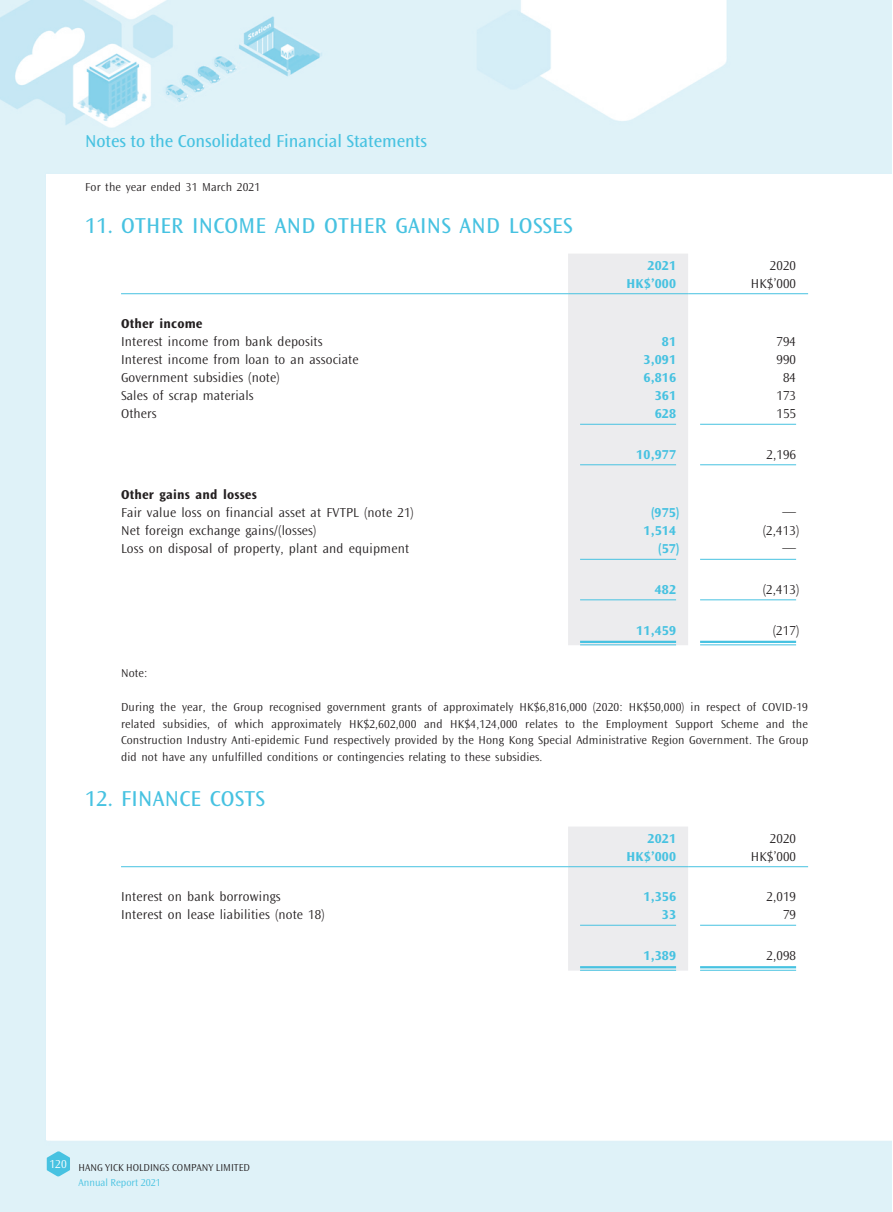
<style>
.page{position:relative;width:893px;height:1212px;background:#fff}
.page>*{position:absolute;margin:0;border:0;box-sizing:border-box;transform-origin:0 0}
._03_H1{font:22.5px "Ocean Sans Std";letter-spacing:.01em;color:#47c2e1}
.t1{font:18px "Ocean Sans Std";color:#47c2e1}
._15_Table_Stub{font:300 13.5px "Ocean Sans Std";letter-spacing:.01em;color:#231f20}
._01_Body_Text{font:700 13.5px "Ocean Sans Std";letter-spacing:.015em;color:#47c2e1}
._01_Body_Text-2{font:300 13.5px "Ocean Sans Std";letter-spacing:.01em;color:#231f20}
._15_Table_Stub-2{font:700 13.5px "Ocean Sans Std";letter-spacing:.015em;color:#231f20}
._02_Note_Text{font:300 12px/16.5px "Ocean Sans Std";letter-spacing:.01em;color:#231f20;text-align:justify}
.t2{font:300 12px "Ocean Sans Std";color:#fff}
.t3{font:300 10.5px "Ocean Sans Std";color:#231f20}
.t4{font:300 10.5px "Ocean Sans Std";color:#47c2e1}
</style>
<div class="page">
<img style="left:0;top:0;width:892px;height:1212px">
<div style="left:47px;top:174px;width:846px;height:966px;background:#fff"></div>
<svg style="left:47px;top:1151px;width:23px;height:25px"></svg>
<div style="left:568px;top:254px;width:120px;height:391px;background:#ececee"></div>
<hr style="left:121px;top:293px;width:447px;height:1px;background:#47c2e1">
<hr style="left:568px;top:293px;width:120px;height:1px;background:#47c2e1">
<hr style="left:688px;top:293px;width:120px;height:1px;background:#47c2e1">
<hr style="left:580px;top:424px;width:96px;height:1px;background:#47c2e1">
<hr style="left:700px;top:424px;width:96px;height:1px;background:#47c2e1">
<hr style="left:580px;top:464px;width:96px;height:1px;background:#47c2e1">
<hr style="left:700px;top:464px;width:96px;height:1px;background:#47c2e1">
<hr style="left:580px;top:559px;width:96px;height:1px;background:#47c2e1">
<hr style="left:700px;top:559px;width:96px;height:1px;background:#47c2e1">
<hr style="left:580px;top:599px;width:96px;height:1px;background:#47c2e1">
<hr style="left:700px;top:599px;width:96px;height:1px;background:#47c2e1">
<hr style="left:580px;top:641px;width:96px;height:2px;background:#47c2e1">
<hr style="left:580px;top:644px;width:96px;height:1px;background:#47c2e1">
<hr style="left:700px;top:641px;width:96px;height:2px;background:#47c2e1">
<hr style="left:700px;top:644px;width:96px;height:1px;background:#47c2e1">
<div style="left:568px;top:827px;width:120px;height:143px;background:#ececee"></div>
<hr style="left:121px;top:866px;width:447px;height:1px;background:#47c2e1">
<hr style="left:568px;top:866px;width:120px;height:1px;background:#47c2e1">
<hr style="left:688px;top:866px;width:120px;height:1px;background:#47c2e1">
<hr style="left:580px;top:925px;width:96px;height:1px;background:#47c2e1">
<hr style="left:700px;top:925px;width:96px;height:1px;background:#47c2e1">
<hr style="left:580px;top:966px;width:96px;height:2px;background:#47c2e1">
<hr style="left:580px;top:970px;width:96px;height:1px;background:#47c2e1">
<hr style="left:700px;top:966px;width:96px;height:2px;background:#47c2e1">
<hr style="left:700px;top:970px;width:96px;height:1px;background:#47c2e1">
<h2 class="t1" style="left:85px;top:131px;width:343px">Notes to the Consolidated Financial Statements</h2>
<p class="_02_Note_Text" style="left:85px;top:179px;width:177px">For the year ended 31 March 2021</p>
<p class="_03_H1" style="left:85px;top:213px;width:489px">11. OTHER INCOME AND OTHER GAINS AND LOSSES</p>
<p class="_01_Body_Text" style="left:647px;top:258px;width:30px">2021</p>
<p class="_01_Body_Text-2" style="left:770px;top:258px;width:28px">2020</p>
<p class="_01_Body_Text" style="left:627px;top:276px;width:51px">HK$’000</p>
<p class="_01_Body_Text-2" style="left:751px;top:276px;width:47px">HK$’000</p>
<p class="_15_Table_Stub-2" style="left:121px;top:316px;width:83px">Other income</p>
<p class="_15_Table_Stub" style="left:121px;top:334px;width:203px">Interest income from bank deposits</p>
<p class="_01_Body_Text" style="left:662px;top:334px;width:16px">81</p>
<p class="_01_Body_Text-2" style="left:776px;top:334px;width:21px">794</p>
<p class="_15_Table_Stub" style="left:121px;top:352px;width:239px">Interest income from loan to an associate</p>
<p class="_01_Body_Text" style="left:643px;top:352px;width:34px">3,091</p>
<p class="_01_Body_Text-2" style="left:776px;top:352px;width:21px">990</p>
<p class="_15_Table_Stub" style="left:121px;top:370px;width:160px">Government subsidies (note)</p>
<p class="_01_Body_Text" style="left:643px;top:370px;width:34px">6,816</p>
<p class="_01_Body_Text-2" style="left:783px;top:370px;width:15px">84</p>
<p class="_15_Table_Stub" style="left:121px;top:388px;width:134px">Sales of scrap materials</p>
<p class="_01_Body_Text" style="left:655px;top:388px;width:23px">361</p>
<p class="_01_Body_Text-2" style="left:776px;top:388px;width:21px">173</p>
<p class="_15_Table_Stub" style="left:121px;top:406px;width:37px">Others</p>
<p class="_01_Body_Text" style="left:655px;top:406px;width:23px">628</p>
<p class="_01_Body_Text-2" style="left:776px;top:406px;width:21px">155</p>
<p class="_01_Body_Text" style="left:636px;top:447px;width:41px">10,977</p>
<p class="_01_Body_Text-2" style="left:766px;top:447px;width:31px">2,196</p>
<p class="_15_Table_Stub-2" style="left:121px;top:487px;width:137px">Other gains and losses</p>
<p class="_15_Table_Stub" style="left:121px;top:505px;width:294px">Fair value loss on financial asset at FVTPL (note 21)</p>
<p class="_01_Body_Text" style="left:651px;top:505px;width:30px">(975)</p>
<p class="_01_Body_Text-2" style="left:783px;top:504px;width:15px">—</p>
<p class="_15_Table_Stub" style="left:121px;top:523px;width:197px">Net foreign exchange gains/(losses)</p>
<p class="_01_Body_Text" style="left:643px;top:523px;width:34px">1,514</p>
<p class="_01_Body_Text-2" style="left:763px;top:523px;width:38px">(2,413)</p>
<p class="_15_Table_Stub" style="left:121px;top:541px;width:289px">Loss on disposal of property, plant and equipment</p>
<p class="_01_Body_Text" style="left:658px;top:541px;width:23px">(57)</p>
<p class="_01_Body_Text-2" style="left:783px;top:540px;width:15px">—</p>
<p class="_01_Body_Text" style="left:655px;top:582px;width:23px">482</p>
<p class="_01_Body_Text-2" style="left:763px;top:582px;width:38px">(2,413)</p>
<p class="_01_Body_Text" style="left:636px;top:622px;width:41px">11,459</p>
<p class="_01_Body_Text-2" style="left:773px;top:623px;width:28px">(217)</p>
<p class="_02_Note_Text" style="left:121px;top:665px;width:28px">Note:</p>
<p class="_02_Note_Text" style="left:121px;top:699px;width:689px">During the year, the Group recognised government grants of approximately HK$6,816,000 (2020: HK$50,000) in respect of COVID-19 related subsidies, of which approximately HK$2,602,000 and HK$4,124,000 relates to the Employment Support Scheme and the Construction Industry Anti-epidemic Fund respectively provided by the Hong Kong Special Administrative Region Government. The Group did not have any unfulfilled conditions or contingencies relating to these subsidies.</p>
<p class="_03_H1" style="left:85px;top:786px;width:181px">12. FINANCE COSTS</p>
<p class="_01_Body_Text" style="left:647px;top:831px;width:30px">2021</p>
<p class="_01_Body_Text-2" style="left:770px;top:831px;width:28px">2020</p>
<p class="_01_Body_Text" style="left:627px;top:849px;width:51px">HK$’000</p>
<p class="_01_Body_Text-2" style="left:751px;top:849px;width:47px">HK$’000</p>
<p class="_15_Table_Stub" style="left:121px;top:889px;width:161px">Interest on bank borrowings</p>
<p class="_01_Body_Text" style="left:643px;top:889px;width:34px">1,356</p>
<p class="_01_Body_Text-2" style="left:766px;top:889px;width:31px">2,019</p>
<p class="_15_Table_Stub" style="left:121px;top:907px;width:205px">Interest on lease liabilities (note 18)</p>
<p class="_01_Body_Text" style="left:662px;top:907px;width:16px">33</p>
<p class="_01_Body_Text-2" style="left:783px;top:907px;width:15px">79</p>
<p class="_01_Body_Text" style="left:643px;top:948px;width:34px">1,389</p>
<p class="_01_Body_Text-2" style="left:766px;top:948px;width:31px">2,098</p>
<p class="t2" style="left:50px;top:1157px;width:19px">120</p>
<p class="t3" style="left:79px;top:1162px;width:173px">HANG YICK HOLDINGS COMPANY LIMITED</p>
<p class="t4" style="left:79px;top:1177px;width:84px">Annual Report 2021</p>
</div>
